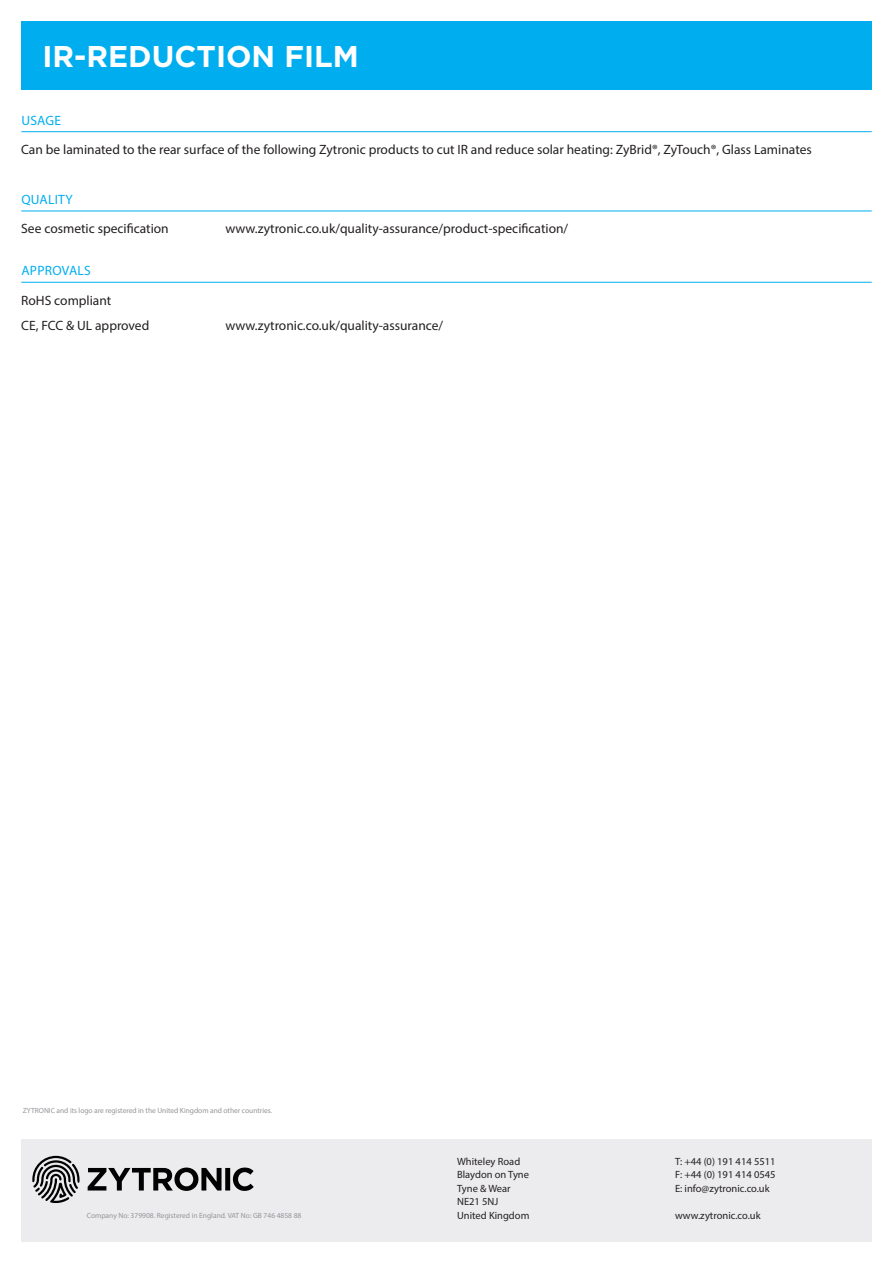
<style>
.page{position:relative;width:893px;height:1263px;background:#fff}
.page>*{position:absolute;margin:0;border:0;box-sizing:border-box;transform-origin:0 0}
.t1{font:700 30px "Gotham";color:#fff}
.t2{font:13.5px "Myriad Pro";color:#231f20}
.underline{font:13.5px "Myriad Pro";letter-spacing:.02em;color:#00aeef}
.t3{font:10.5px/13.5px "Myriad Pro";color:#231f20}
.t4{font:7.5px "Myriad Pro";letter-spacing:-.005em;color:#939598}
</style>
<div class="page">
<div style="left:21px;top:1140px;width:851px;height:102px;background:#ececee"></div>
<svg style="left:32px;top:1156px;width:222px;height:47px"></svg>
<div style="left:21px;top:21px;width:851px;height:68px;background:#00aeef"></div>
<hr style="left:21px;top:131px;width:851px;height:1px;background:#00aeef">
<hr style="left:21px;top:211px;width:851px;height:1px;background:#00aeef">
<hr style="left:21px;top:282px;width:851px;height:1px;background:#00aeef">
<p class="t1" style="left:43px;top:36px;width:318px">IR-REDUCTION FILM</p>
<p class="underline" style="left:21px;top:112px;width:41px">USAGE</p>
<p class="t2" style="left:21px;top:141px;width:792px">Can be laminated to the rear surface of the following Zytronic products to cut IR and reduce solar heating: ZyBrid®, ZyTouch®, Glass Laminates</p>
<p class="underline" style="left:21px;top:191px;width:53px">QUALITY</p>
<p class="t2" style="left:21px;top:221px;width:149px">See cosmetic specification</p>
<p class="t2" style="left:225px;top:221px;width:344px">www.zytronic.co.uk/quality-assurance/product-specification/</p>
<p class="underline" style="left:21px;top:263px;width:71px">APPROVALS</p>
<p class="t2" style="left:21px;top:292px;width:92px">RoHS compliant</p>
<p class="t2" style="left:21px;top:317px;width:130px">CE, FCC &amp; UL approved</p>
<p class="t2" style="left:225px;top:317px;width:219px">www.zytronic.co.uk/quality-assurance/</p>
<p class="t4" style="left:23px;top:1106px;width:251px">ZYTRONIC and its logo are registered in the United Kingdom and other countries.</p>
<p class="t3" style="left:457px;top:1154px;width:74px">Whiteley Road<br>Blaydon on Tyne<br>Tyne &amp; Wear<br>NE21 5NJ<br>United Kingdom</p>
<p class="t3" style="left:675px;top:1154px;width:102px;text-align:justify">T: +44 (0) 191 414 5511<br>F: +44 (0) 191 414 0545<br>E: info@zytronic.co.uk</p>
<p class="t4" style="left:87px;top:1211px;width:216px">Company No: 379908. Registered in England. VAT No: GB 746 4858 88</p>
<p class="t3" style="left:675px;top:1208px;width:87px">www.zytronic.co.uk</p>
</div>
